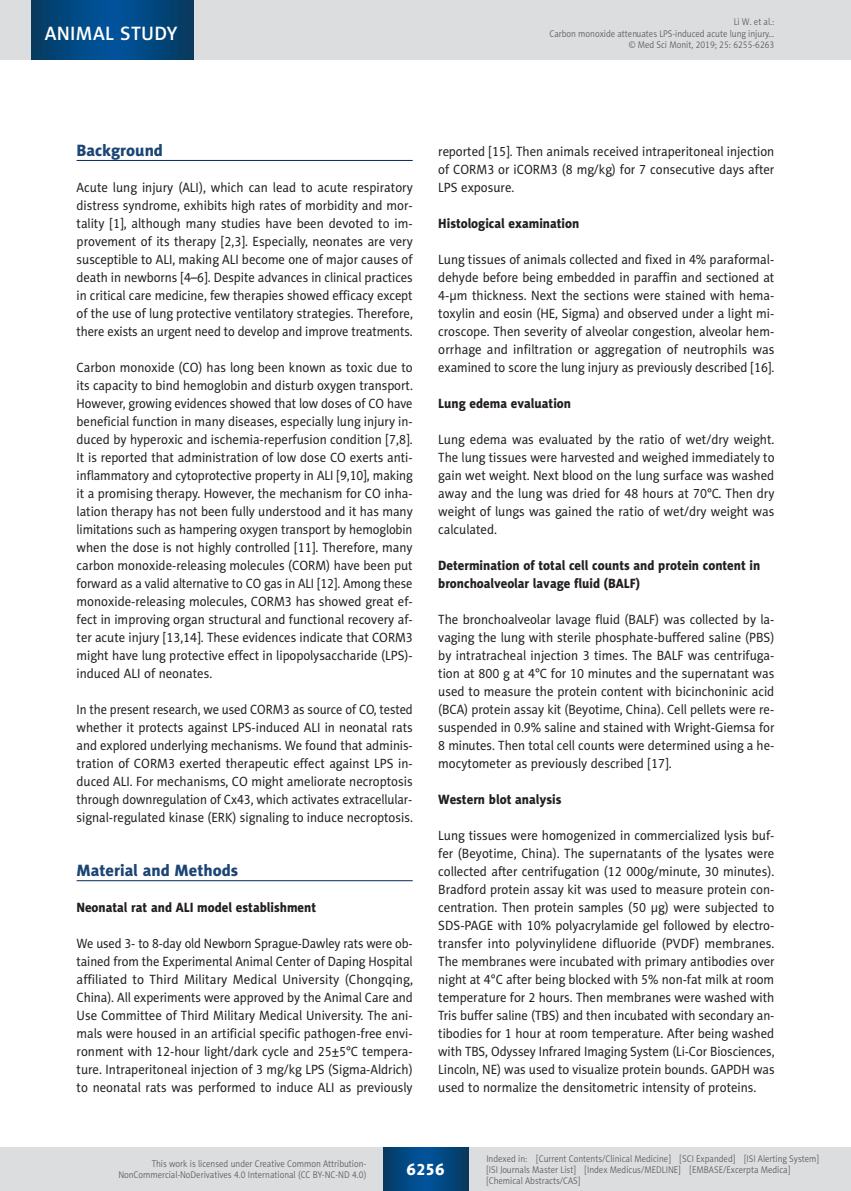
<style>
.page{position:relative;width:851px;height:1191px;background:#fff}
.page>*{position:absolute;margin:0;border:0;box-sizing:border-box;transform-origin:0 0}
.t1{font:19.5px "Naomi Sans EFN Medium";letter-spacing:.015em;color:#fff}
.MSM_Headline_1{font:16.5px "Naomi Sans EFN Heavy";color:#1a4574}
.t2{font:16.5px "Naomi Sans EFN Heavy";color:#fff}
.MSM_Body{font:13.5px/18px "Naomi Sans EFN";color:#231f20;text-align:justify;scale:.95 1}
.MSM_Body-2{font:13.5px/18px "Naomi Sans EFN";color:#231f20;text-align:justify;scale:.93 1}
.MSM_Headline_2{font:13.5px/18px "Naomi Sans EFN Heavy";color:#231f20;scale:.95 1}
.MSM_pagina_sygnatura{font:9.75px/11.2px "Naomi Sans EFN Light";color:#57585a;scale:.9 1}
.MSM_pagina_zywa{font:9.75px/11.2px "Naomi Sans EFN Light";color:#57585a;text-align:right;scale:.9 1}
</style>
<div class="page">
<hr style="left:77px;top:160px;width:335px;height:1px;background:#00295c">
<hr style="left:77px;top:880px;width:335px;height:1px;background:#00295c">
<div style="left:0;top:1148px;width:850px;height:43px;background:#dcdddf"></div>
<svg style="left:383px;top:1147px;width:85px;height:43px;background:#02477e"></svg>
<div style="left:0;top:0;width:850px;height:60px;background:#dcdddf"></div>
<hr style="left:850px;top:0;width:1px;height:60px;background:#dcdddf">
<svg style="left:32px;top:0;width:161px;height:60px;background:#02477f"></svg>
<h1 class="t1" style="left:45px;top:22px;width:134px">ANIMAL STUDY</h1>
<p class="MSM_pagina_zywa" style="left:549px;top:16px;width:251px">Li W. et al.:<br>Carbon monoxide attenuates LPS-induced acute lung injury…</p>
<p class="MSM_pagina_sygnatura" style="left:628px;top:39px;width:163px">© Med Sci Monit, 2019; 25: 6255-6263</p>
<p class="MSM_Headline_1" style="left:77px;top:140px;width:88px">Background</p>
<p class="MSM_Body" style="left:77px;top:178px;width:355px">Acute lung injury (ALI), which can lead to acute respiratory distress syndrome, exhibits high rates of morbidity and mor&shy;tality [1], although many studies have been devoted to im&shy;provement of its therapy [2,3]. Especially, neonates are very susceptible to ALI, making ALI become one of major causes of death in newborns [4–6]. Despite advances in clinical practices in critical care medicine, few therapies showed efficacy except of the use of lung protective ventilatory strategies. Therefore, there exists an urgent need to develop and improve treatments.</p>
<p class="MSM_Body" style="left:77px;top:358px;width:355px">Carbon monoxide (CO) has long been known as toxic due to its capacity to bind hemoglobin and disturb oxygen transport.<br>However, growing evidences showed that low doses of CO have beneficial function in many diseases, especially lung injury in&shy;duced by hyperoxic and ischemia-reperfusion condition [7,8].<br>It is reported that administration of low dose CO exerts anti&shy;inflammatory and cytoprotective property in ALI [9,10], making it a promising therapy. However, the mechanism for CO inha&shy;lation therapy has not been fully understood and it has many limitations such as hampering oxygen transport by hemoglobin when the dose is not highly controlled [11]. Therefore, many carbon monoxide-releasing molecules (CORM) have been put forward as a valid alternative to CO gas in ALI [12]. Among these monoxide-releasing molecules, CORM3 has showed great ef&shy;fect in improving organ structural and functional recovery af&shy;ter acute injury [13,14]. These evidences indicate that CORM3 might have lung protective effect in lipopolysaccharide (LPS)- induced ALI of neonates.</p>
<p class="MSM_Body-2" style="left:77px;top:700px;width:363px">In the present research, we used CORM3 as source of CO, tested whether it protects against LPS-induced ALI in neonatal rats and explored underlying mechanisms. We found that adminis&shy;tration of CORM3 exerted therapeutic effect against LPS in&shy;duced ALI. For mechanisms, CO might ameliorate necroptosis through downregulation of Cx43, which activates extracellular&shy;signal-regulated kinase (ERK) signaling to induce necroptosis.</p>
<p class="MSM_Headline_1" style="left:77px;top:860px;width:163px">Material and Methods</p>
<p class="MSM_Headline_2" style="left:77px;top:898px;width:254px">Neonatal rat and ALI model establishment</p>
<p class="MSM_Body-2" style="left:77px;top:934px;width:363px">We used 3- to 8-day old Newborn Sprague-Dawley rats were ob&shy;tained from the Experimental Animal Center of Daping Hospital affiliated to Third Military Medical University (Chongqing, China). All experiments were approved by the Animal Care and Use Committee of Third Military Medical University. The ani&shy;mals were housed in an artificial specific pathogen-free envi&shy;ronment with 12-hour light/dark cycle and 25±5°C tempera&shy;ture. Intraperitoneal injection of 3 mg/kg LPS (Sigma-Aldrich) to neonatal rats was performed to induce ALI as previously</p>
<p class="MSM_Body" style="left:438px;top:142px;width:355px">reported [15]. Then animals received intraperitoneal injection of CORM3 or iCORM3 (8 mg/kg) for 7 consecutive days after LPS exposure.</p>
<p class="MSM_Headline_2" style="left:438px;top:214px;width:150px">Histological examination</p>
<p class="MSM_Body" style="left:438px;top:250px;width:355px">Lung tissues of animals collected and fixed in 4% paraformal&shy;dehyde before being embedded in paraffin and sectioned at 4-μm thickness. Next the sections were stained with hema&shy;toxylin and eosin (HE, Sigma) and observed under a light mi&shy;croscope. Then severity of alveolar congestion, alveolar hem&shy;orrhage and infiltration or aggregation of neutrophils was examined to score the lung injury as previously described [16].</p>
<p class="MSM_Headline_2" style="left:438px;top:394px;width:141px">Lung edema evaluation</p>
<p class="MSM_Body" style="left:438px;top:430px;width:355px">Lung edema was evaluated by the ratio of wet/dry weight.<br>The lung tissues were harvested and weighed immediately to gain wet weight. Next blood on the lung surface was washed away and the lung was dried for 48 hours at 70°C. Then dry weight of lungs was gained the ratio of wet/dry weight was calculated.</p>
<p class="MSM_Headline_2" style="left:438px;top:556px;width:340px">Determination of total cell counts and protein content in bronchoalveolar lavage fluid (BALF)</p>
<p class="MSM_Body" style="left:438px;top:610px;width:355px">The bronchoalveolar lavage fluid (BALF) was collected by la&shy;vaging the lung with sterile phosphate-buffered saline (PBS) by intratracheal injection 3 times. The BALF was centrifuga&shy;tion at 800 g at 4°C for 10 minutes and the supernatant was used to measure the protein content with bicinchoninic acid (BCA) protein assay kit (Beyotime, China). Cell pellets were re&shy;suspended in 0.9% saline and stained with Wright-Giemsa for 8 minutes. Then total cell counts were determined using a he&shy;mocytometer as previously described [17].</p>
<p class="MSM_Headline_2" style="left:438px;top:790px;width:131px">Western blot analysis</p>
<p class="MSM_Body" style="left:438px;top:826px;width:355px">Lung tissues were homogenized in commercialized lysis buf&shy;fer (Beyotime, China). The supernatants of the lysates were collected after centrifugation (12 000g/minute, 30 minutes).<br>Bradford protein assay kit was used to measure protein con&shy;centration. Then protein samples (50 μg) were subjected to SDS-PAGE with 10% polyacrylamide gel followed by electro&shy;transfer into polyvinylidene difluoride (PVDF) membranes.<br>The membranes were incubated with primary antibodies over night at 4°C after being blocked with 5% non-fat milk at room temperature for 2 hours. Then membranes were washed with Tris buffer saline (TBS) and then incubated with secondary an&shy;tibodies for 1 hour at room temperature. After being washed with TBS, Odyssey Infrared Imaging System (Li-Cor Biosciences, Lincoln, NE) was used to visualize protein bounds. GAPDH was used to normalize the densitometric intensity of proteins.</p>
<p class="MSM_pagina_sygnatura" style="left:118px;top:1158px;width:277px;text-align:right">This work is licensed under Creative Common Attribution-<br>NonCommercial-NoDerivatives 4.0 International (CC BY-NC-ND 4.0)</p>
<p class="t2" style="left:406px;top:1159px;width:40px">6256</p>
<p class="MSM_pagina_sygnatura" style="left:486px;top:1152px;width:371px">Indexed in: [Current Contents/Clinical Medicine] [SCI Expanded] [ISI Alerting System] [ISI Journals Master List] [Index Medicus/MEDLINE] [EMBASE/Excerpta Medica] [Chemical Abstracts/CAS]</p>
</div>
